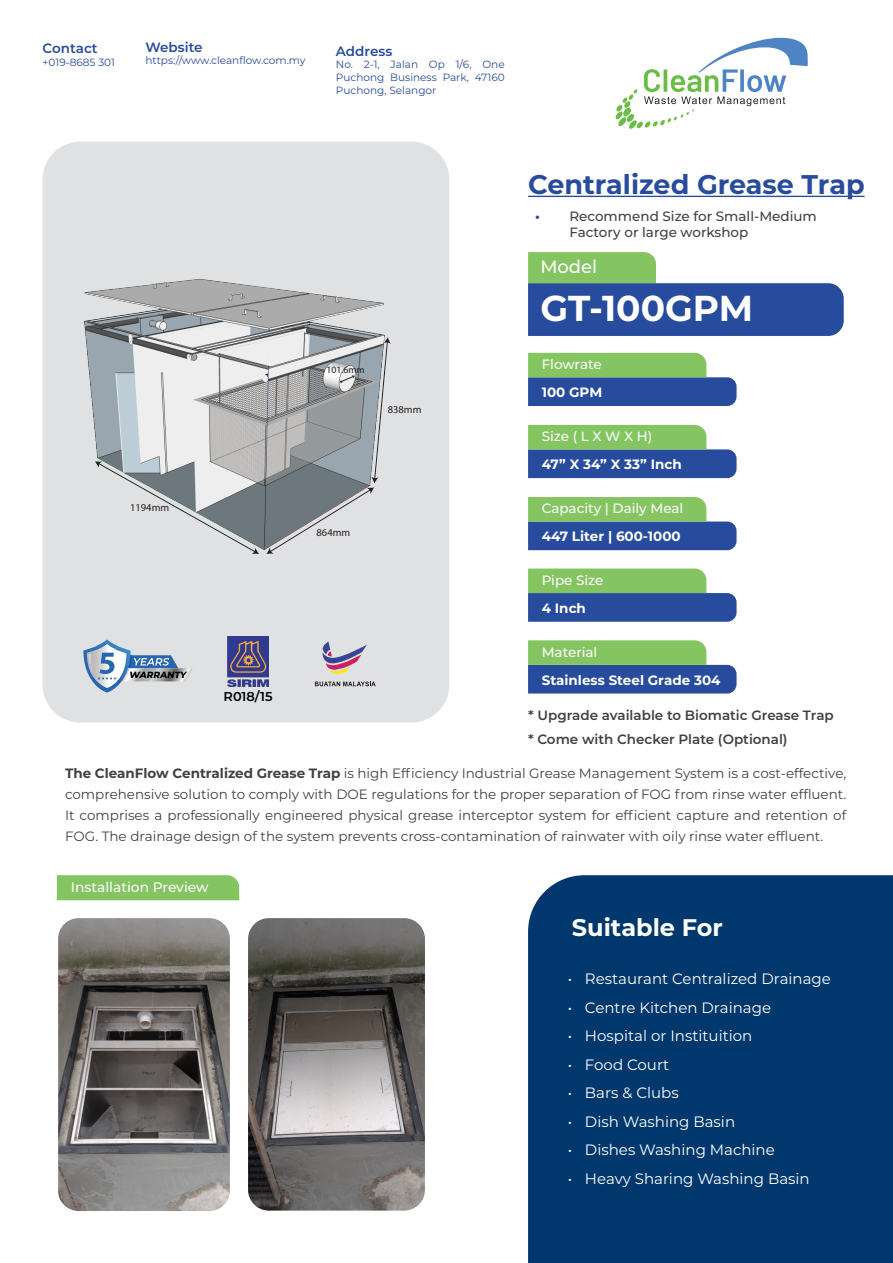
<style>
.page{position:relative;width:893px;height:1263px;background:#fff}
.page>*{position:absolute;margin:0;border:0;box-sizing:border-box;transform-origin:0 0}
.t1{font:700 36px "Montserrat";color:#fff}
.t2{font:700 27px "Montserrat";color:#274b9d}
.t3{font:700 24px "Montserrat";color:#fff}
.t4{font:500 18px "Montserrat";color:#fff}
.t5{font:15px/28.5px "Montserrat";color:#fff}
.t6{font:500 13.8px "Montserrat";color:#fff}
.t7{font:13.5px/21px "Montserrat";color:#414042;text-align:justify}
.t8{font:600 13.5px/23.7px "Montserrat";color:#414042}
.t9{font:700 13.5px "Montserrat";color:#fff}
.t10{font:500 13.5px "Montserrat";color:#fff}
.t11{font:500 13.5px/16.2px "Montserrat";color:#414042}
.t12{font:600 13.5px "Montserrat";color:#274b9d}
.t13{font:700 13.5px "Montserrat";color:#274b9d}
.t14{font:600 12.9px "Montserrat";color:#010101}
.t15{font:10.5px/12.6px "Montserrat";color:#274b9d;text-align:justify}
.t16{font:10.5px "Myriad Pro";color:#231f20}
.t17{font:9.75px "Myriad Pro";color:#231f20}
.s1{font-weight:700}
</style>
<div class="page">
<svg style="left:528px;top:252px;width:316px;height:84px"></svg>
<div style="left:43px;top:142px;width:406px;height:580px;background:#e0e1e2;border-radius:38px"></div>
<hr style="left:528px;top:196px;width:337px;height:1px;background:#274b9d">
<svg style="left:528px;top:353px;width:209px;height:53px;background:#5c888d"></svg>
<svg style="left:528px;top:425px;width:209px;height:53px;background:#5c888d"></svg>
<svg style="left:528px;top:497px;width:209px;height:53px;background:#5c898d"></svg>
<svg style="left:528px;top:568px;width:209px;height:54px;background:#5e8a8e"></svg>
<svg style="left:528px;top:640px;width:209px;height:53px;background:#5d898d"></svg>
<svg style="left:83px;top:639px;width:109px;height:53px"></svg>
<img style="left:228px;top:636px;width:40px;height:50px">
<svg style="left:315px;top:681px;width:61px;height:5px"></svg>
<svg style="left:322px;top:641px;width:45px;height:33px"></svg>
<div style="left:528px;top:875px;width:365px;height:388px;background:#00386e"></div>
<div style="left:57px;top:875px;width:182px;height:25px;background:#84c561"></div>
<img style="left:85px;top:278px;width:300px;height:272px">
<svg style="left:95px;top:461px;width:164px;height:93px"></svg>
<svg style="left:266px;top:337px;width:125px;height:217px"></svg>
<img style="left:58px;top:918px;width:172px;height:293px">
<img style="left:248px;top:918px;width:177px;height:292px">
<svg style="left:615px;top:37px;width:193px;height:92px"></svg>
<p class="t12" style="left:43px;top:39px;width:57px">Contact</p>
<p class="t15" style="left:43px;top:55px;width:74px">+019-8685 301</p>
<p class="t12" style="left:145px;top:38px;width:59px">Website</p>
<p class="t15" style="left:145px;top:54px;width:162px">https://www.cleanflow.com.my</p>
<p class="t12" style="left:336px;top:41px;width:58px">Address</p>
<p class="t15" style="left:336px;top:58px;width:170px">No. 2-1, Jalan Op 1/6, One Puchong Business Park, 47160<br>Puchong, Selangor</p>
<p class="t16" style="left:130px;top:501px;width:41px">1194mm</p>
<p class="t17" style="left:326px;top:364px;width:40px">101.6mm</p>
<p class="t16" style="left:388px;top:403px;width:35px">838mm</p>
<p class="t16" style="left:317px;top:526px;width:35px">864mm</p>
<p class="t14" style="left:224px;top:687px;width:50px">R018/15</p>
<h2 class="t2" style="left:528px;top:165px;width:338px">Centralized Grease Trap</h2>
<p class="t11" style="left:569px;top:207px;width:249px">Recommend Size for Small-Medium<br>Factory or large workshop</p>
<p class="t13" style="left:535px;top:206px;width:6px">•</p>
<h3 class="t4" style="left:540px;top:254px;width:58px">Model</h3>
<h1 class="t1" style="left:540px;top:282px;width:214px">GT-100GPM</h1>
<p class="t10" style="left:542px;top:355px;width:61px">Flowrate</p>
<p class="t9" style="left:542px;top:383px;width:62px">100 GPM</p>
<p class="t10" style="left:542px;top:427px;width:112px">Size ( L X W X H)</p>
<p class="t9" style="left:542px;top:455px;width:142px">47” X 34” X 33” Inch</p>
<p class="t10" style="left:542px;top:499px;width:143px">Capacity | Daily Meal</p>
<p class="t9" style="left:542px;top:527px;width:140px">447 Liter | 600-1000</p>
<p class="t10" style="left:542px;top:570px;width:63px">Pipe Size</p>
<p class="t9" style="left:542px;top:598px;width:46px">4 Inch</p>
<p class="t10" style="left:542px;top:642px;width:57px">Material</p>
<p class="t9" style="left:542px;top:670px;width:180px">Stainless Steel Grade 304</p>
<p class="t8" style="left:528px;top:703px;width:307px">* Upgrade available to Biomatic Grease Trap * Come with Checker Plate (Optional)</p>
<p class="t7" style="left:65px;top:762px;width:783px"><span class="s1">The CleanFlow Centralized Grease Trap</span> is high Efficiency Industrial Grease Management System is a cost-effective, comprehensive solution to comply with DOE regulations for the proper separation of FOG from rinse water effluent.<br>It comprises a professionally engineered physical grease interceptor system for efficient capture and retention of FOG. The drainage design of the system prevents cross-contamination of rainwater with oily rinse water effluent.</p>
<p class="t6" style="left:71px;top:877px;width:139px">Installation Preview</p>
<h3 class="t3" style="left:572px;top:910px;width:153px">Suitable For</h3>
<p class="t5" style="left:585px;top:964px;width:247px">Restaurant Centralized Drainage<br>Centre Kitchen Drainage<br>Hospital or Instituition<br>Food Court<br>Bars &amp; Clubs<br>Dish Washing Basin<br>Dishes Washing Machine<br>Heavy Sharing Washing Basin</p>
<p class="t5" style="left:568px;top:964px;width:6px;text-align:justify">• • • • • • • •</p>
</div>
